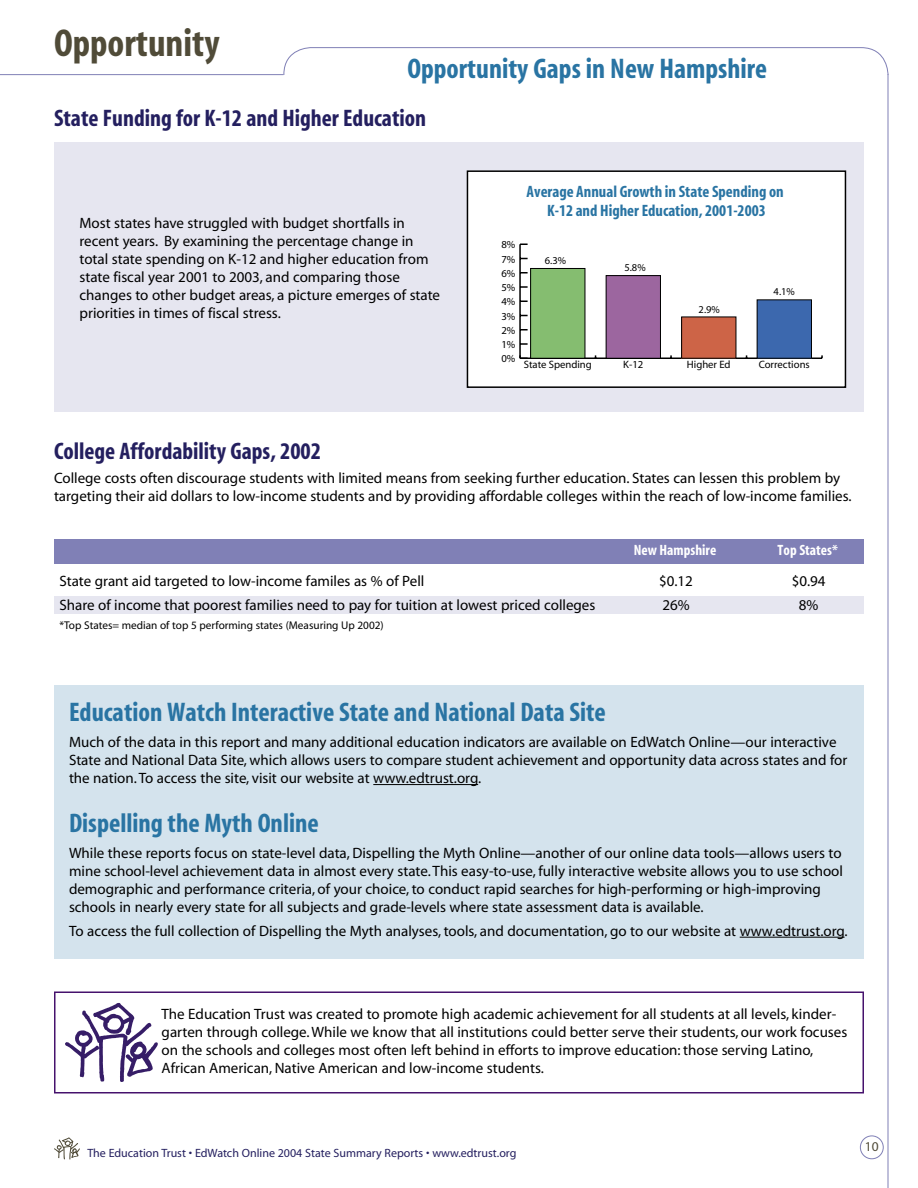
<style>
.page{position:relative;width:918px;height:1188px;background:#fff}
.page>*{position:absolute;margin:0;border:0;box-sizing:border-box;transform-origin:0 0}
.t1{font:700 condensed 39px "Myriad";color:#504b38}
.t2{font:700 condensed 28.5px "Myriad";color:#2974a3}
.t3{font:700 condensed 27px "Myriad";color:#2974a3}
.subhead{font:700 condensed 24px "Myriad";color:#241f5f}
.t4{font:700 condensed 16.5px/19.5px "Myriad";color:#2974a3;text-align:center}
.body{font:15px/18px "Myriad";color:#000}
.table_4{font:15px "Myriad";color:#000}
.table_4-2{font:700 condensed 15px "Myriad";color:#fff}
.t5{font:13.5px "Myriad";color:#504b38}
.t6{font:12px "Myriad";color:#241f5f}
.note{font:11.25px "Myriad";color:#000}
.t7{font:10.65px "Myriad";color:#000}
.t8{font:10.5px "Myriad";color:#000}
</style>
<div class="page">
<svg style="left:283px;top:47px;width:606px;height:28px"></svg>
<hr style="left:888px;top:74px;width:1px;height:1114px;background:#8080b6">
<div style="left:860px;top:1136px;width:24px;height:23px;border:1px solid #8080b6;border-radius:50%"></div>
<hr style="left:0;top:74px;width:284px;height:1px;background:#8080b6">
<svg style="left:54px;top:1137px;width:26px;height:23px"></svg>
<div style="left:54px;top:142px;width:810px;height:270px;background:#e6e6f0"></div>
<div style="left:54px;top:596px;width:810px;height:17px;background:#e6e6f0"></div>
<div style="left:54px;top:540px;width:810px;height:24px;background:#8080b6"></div>
<div style="left:54px;top:685px;width:810px;height:273px;background:#d4e3ed"></div>
<hr style="left:373px;top:784px;width:105px;height:1px;background:#000">
<hr style="left:740px;top:937px;width:105px;height:1px;background:#000">
<div style="left:54px;top:992px;width:810px;height:102px;border:2px solid #46126d"></div>
<svg style="left:65px;top:1003px;width:93px;height:79px"></svg>
<div style="left:467px;top:171px;width:378px;height:216px;background:#fff"></div>
<div style="left:467px;top:170px;width:379px;height:218px;border:2px solid #000"></div>
<hr style="left:520px;top:358px;width:302px;height:1px;background:#000">
<hr style="left:519px;top:244px;width:2px;height:114px;background:#000">
<svg style="left:519px;top:355px;width:9px;height:4px"></svg>
<svg style="left:521px;top:343px;width:7px;height:2px"></svg>
<svg style="left:521px;top:329px;width:7px;height:2px"></svg>
<svg style="left:521px;top:286px;width:7px;height:2px"></svg>
<svg style="left:521px;top:272px;width:7px;height:2px"></svg>
<div style="left:531px;top:268px;width:54px;height:90px;background:#85bd70"></div>
<div style="left:530px;top:268px;width:55px;height:91px;border:1px solid #000"></div>
<div style="left:606px;top:276px;width:54px;height:82px;background:#9c669f"></div>
<div style="left:606px;top:275px;width:55px;height:84px;border:1px solid #000"></div>
<div style="left:682px;top:317px;width:54px;height:41px;background:#cd6447"></div>
<div style="left:681px;top:317px;width:55px;height:42px;border:1px solid #000"></div>
<div style="left:757px;top:300px;width:54px;height:58px;background:#3c68ae"></div>
<div style="left:757px;top:299px;width:55px;height:60px;border:1px solid #000"></div>
<h1 class="t1" style="left:54px;top:24px;width:167px">Opportunity</h1>
<h2 class="t2" style="left:407px;top:55px;width:361px">Opportunity Gaps in New Hampshire</h2>
<p class="subhead" style="left:54px;top:106px;width:374px">State Funding for K-12 and Higher Education</p>
<p class="body" style="left:80px;top:214px;width:362px">Most states have struggled with budget shortfalls in recent years. By examining the percentage change in total state spending on K-12 and higher education from state fiscal year 2001 to 2003, and comparing those changes to other budget areas, a picture emerges of state priorities in times of fiscal stress.</p>
<p class="t7" style="left:501px;top:239px;width:15px">8%</p>
<p class="t7" style="left:501px;top:254px;width:15px">7%</p>
<p class="t7" style="left:501px;top:268px;width:15px">6%</p>
<p class="t7" style="left:501px;top:282px;width:15px">5%</p>
<p class="t7" style="left:501px;top:296px;width:15px">4%</p>
<p class="t7" style="left:501px;top:311px;width:15px">3%</p>
<p class="t7" style="left:501px;top:325px;width:15px">2%</p>
<p class="t7" style="left:501px;top:339px;width:15px">1%</p>
<p class="t7" style="left:501px;top:353px;width:15px">0%</p>
<p class="t4" style="left:527px;top:182px;width:259px">Average Annual Growth in State Spending on<br>K-12 and Higher Education, 2001-2003</p>
<p class="t8" style="left:545px;top:255px;width:23px">6.3%</p>
<p class="t8" style="left:624px;top:262px;width:23px">5.8%</p>
<p class="t8" style="left:699px;top:304px;width:23px">2.9%</p>
<p class="t8" style="left:774px;top:286px;width:23px">4.1%</p>
<p class="t7" style="left:524px;top:359px;width:70px">State Spending</p>
<p class="t7" style="left:623px;top:359px;width:22px">K-12</p>
<p class="t7" style="left:687px;top:359px;width:45px">Higher Ed</p>
<p class="t7" style="left:759px;top:359px;width:53px">Corrections</p>
<p class="subhead" style="left:54px;top:439px;width:269px">College Affordability Gaps, 2002</p>
<p class="body" style="left:54px;top:469px;width:799px">College costs often discourage students with limited means from seeking further education. States can lessen this problem by targeting their aid dollars to low-income students and by providing affordable colleges within the reach of low-income families.</p>
<p class="table_4-2" style="left:634px;top:543px;width:84px">New Hampshire</p>
<p class="table_4-2" style="left:778px;top:543px;width:62px">Top States*</p>
<p class="table_4" style="left:59px;top:574px;width:366px">State grant aid targeted to low-income familes as % of Pell</p>
<p class="table_4" style="left:659px;top:574px;width:35px">$0.12</p>
<p class="table_4" style="left:792px;top:574px;width:35px">$0.94</p>
<p class="table_4" style="left:59px;top:597px;width:537px">Share of income that poorest families need to pay for tuition at lowest priced colleges</p>
<p class="table_4" style="left:662px;top:597px;width:29px">26%</p>
<p class="table_4" style="left:799px;top:597px;width:21px">8%</p>
<p class="note" style="left:59px;top:619px;width:326px">*Top States= median of top 5 performing states (Measuring Up 2002)</p>
<p class="t3" style="left:69px;top:698px;width:538px">Education Watch Interactive State and National Data Site</p>
<p class="body" style="left:69px;top:734px;width:780px">Much of the data in this report and many additional education indicators are available on EdWatch Online—our interactive<br>State and National Data Site, which allows users to compare student achievement and opportunity data across states and for the nation. To access the site, visit our website at www.edtrust.org.</p>
<p class="t3" style="left:69px;top:809px;width:251px">Dispelling the Myth Online</p>
<p class="body" style="left:69px;top:845px;width:776px">While these reports focus on state-level data, Dispelling the Myth Online—another of our online data tools—allows users to mine school-level achievement data in almost every state. This easy-to-use, fully interactive website allows you to use school demographic and performance criteria, of your choice, to conduct rapid searches for high-performing or high-improving schools in nearly every state for all subjects and grade-levels where state assessment data is available.</p>
<p class="body" style="left:69px;top:922px;width:780px">To access the full collection of Dispelling the Myth analyses, tools, and documentation, go to our website at www.edtrust.org.</p>
<p class="body" style="left:162px;top:1006px;width:687px">The Education Trust was created to promote high academic achievement for all students at all levels, kinder&shy;garten through college. While we know that all institutions could better serve their students, our work focuses on the schools and colleges most often left behind in efforts to improve education: those serving Latino, African American, Native American and low-income students.</p>
<p class="t6" style="left:87px;top:1147px;width:431px">The Education Trust • EdWatch Online 2004 State Summary Reports • www.edtrust.org</p>
<p class="t5" style="left:865px;top:1140px;width:15px">10</p>
</div>
